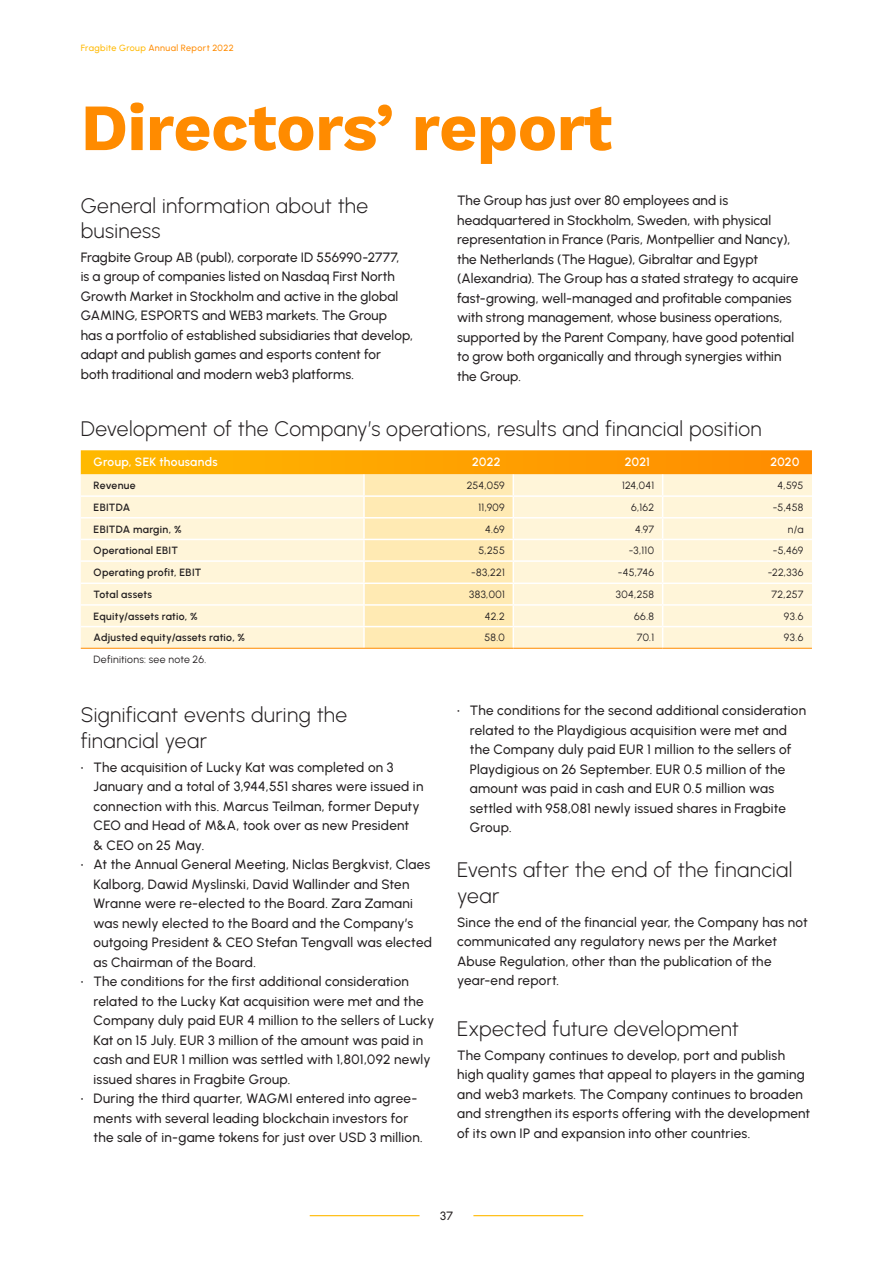
<style>
.page{position:relative;width:893px;height:1263px;background:#fff}
.page>*{position:absolute;margin:0;border:0;box-sizing:border-box;transform-origin:0 0}
.t1{font:700 66px "Work Sans";letter-spacing:-.01em;color:#ff8b00}
.t2{font:300 21px/25.5px "Urbanist";letter-spacing:.02em;color:#231f20}
.Punktlista_i_bröd{font:500 13.5px/19.5px "Urbanist";letter-spacing:.015em;color:#231f20}
.Tabellhuvudrad{font:600 12px "Urbanist";letter-spacing:.025em;color:#fff}
.t3{font:500 12px "Urbanist";color:#231f20}
.Tabellcell_siffror_r{font:10.5px "Urbanist";letter-spacing:.025em;color:#231f20}
.Vänster_kolumn_semib{font:600 10.5px "Urbanist";letter-spacing:.03em;color:#231f20}
.Tabellcell{font:10.5px "Urbanist";letter-spacing:.03em;color:#231f20}
.t4{font:500 9px "Urbanist";letter-spacing:.04em;color:#ff8b00}
.s1{color:#ffb900}
</style>
<div class="page">
<hr style="left:310px;top:1215px;width:110px;height:1px;background:#ffb900">
<hr style="left:473px;top:1215px;width:110px;height:1px;background:#ffb900">
<svg style="left:81px;top:450px;width:731px;height:198px;background:#ffe9b9"></svg>
<hr style="left:363px;top:474px;width:2px;height:21px;background:#fff">
<hr style="left:363px;top:497px;width:2px;height:20px;background:#fff">
<hr style="left:363px;top:518px;width:2px;height:21px;background:#fff">
<hr style="left:363px;top:540px;width:2px;height:20px;background:#fff">
<hr style="left:363px;top:562px;width:2px;height:20px;background:#fff">
<hr style="left:363px;top:584px;width:2px;height:20px;background:#fff">
<hr style="left:363px;top:606px;width:2px;height:20px;background:#fff">
<hr style="left:363px;top:627px;width:2px;height:21px;background:#fff">
<hr style="left:81px;top:604px;width:283px;height:2px;background:#fff">
<hr style="left:364px;top:604px;width:149px;height:2px;background:#fff">
<hr style="left:513px;top:604px;width:150px;height:2px;background:#fff">
<hr style="left:663px;top:604px;width:149px;height:2px;background:#fff">
<hr style="left:81px;top:626px;width:283px;height:1px;background:#fff">
<hr style="left:364px;top:626px;width:149px;height:1px;background:#fff">
<hr style="left:513px;top:626px;width:150px;height:1px;background:#fff">
<hr style="left:663px;top:626px;width:149px;height:1px;background:#fff">
<hr style="left:81px;top:539px;width:283px;height:1px;background:#fff">
<hr style="left:364px;top:539px;width:149px;height:1px;background:#fff">
<hr style="left:513px;top:539px;width:150px;height:1px;background:#fff">
<hr style="left:663px;top:539px;width:149px;height:1px;background:#fff">
<hr style="left:81px;top:648px;width:283px;height:1px;background:#ff8b00">
<hr style="left:364px;top:648px;width:149px;height:1px;background:#ff8b00">
<hr style="left:513px;top:648px;width:150px;height:1px;background:#ff8b00">
<hr style="left:663px;top:648px;width:149px;height:1px;background:#ff8b00">
<p class="t4" style="left:81px;top:42px;width:154px"><span class="s1">Fragbite Group</span> Annual Report 2022</p>
<h1 class="t1" style="left:81px;top:89px;width:533px">Directors’ report</h1>
<h2 class="t2" style="left:81px;top:192px;width:289px">General information about the business</h2>
<p class="Punktlista_i_bröd" style="left:81px;top:247px;width:334px">Fragbite Group AB (publ), corporate ID 556990-2777,<br>is a group of companies listed on Nasdaq First North Growth Market in Stockholm and active in the global GAMING, ESPORTS and WEB3 markets. The Group<br>has a portfolio of established subsidiaries that develop, adapt and publish games and esports content for<br>both traditional and modern web3 platforms.</p>
<p class="Punktlista_i_bröd" style="left:457px;top:191px;width:343px">The Group has just over 80 employees and is headquartered in Stockholm, Sweden, with physical representation in France (Paris, Montpellier and Nancy), the Netherlands (The Hague), Gibraltar and Egypt (Alexandria). The Group has a stated strategy to acquire fast-growing, well-managed and profitable companies with strong management, whose business operations, supported by the Parent Company, have good potential to grow both organically and through synergies within the Group.</p>
<h2 class="t2" style="left:81px;top:416px;width:682px">Development of the Company’s operations, results and financial position</h2>
<p class="Tabellhuvudrad" style="left:94px;top:454px;width:126px">Group, SEK thousands</p>
<p class="Tabellhuvudrad" style="left:472px;top:454px;width:30px">2022</p>
<p class="Tabellhuvudrad" style="left:625px;top:454px;width:27px">2021</p>
<p class="Tabellhuvudrad" style="left:770px;top:454px;width:30px">2020</p>
<p class="Vänster_kolumn_semib" style="left:94px;top:479px;width:44px">Revenue</p>
<h1 class="Tabellcell_siffror_r" style="left:467px;top:479px;width:40px">254,059</h1>
<h1 class="Tabellcell_siffror_r" style="left:622px;top:479px;width:34px">124,041</h1>
<h1 class="Tabellcell_siffror_r" style="left:778px;top:479px;width:27px">4,595</h1>
<p class="Vänster_kolumn_semib" style="left:94px;top:500px;width:38px">EBITDA</p>
<h1 class="Tabellcell_siffror_r" style="left:479px;top:500px;width:28px">11,909</h1>
<h1 class="Tabellcell_siffror_r" style="left:631px;top:500px;width:25px">6,162</h1>
<h1 class="Tabellcell_siffror_r" style="left:773px;top:500px;width:32px">-5,458</h1>
<p class="Vänster_kolumn_semib" style="left:94px;top:522px;width:89px">EBITDA margin, %</p>
<h1 class="Tabellcell_siffror_r" style="left:485px;top:522px;width:21px">4.69</h1>
<h1 class="Tabellcell_siffror_r" style="left:635px;top:522px;width:21px">4.97</h1>
<h1 class="Tabellcell_siffror_r" style="left:788px;top:522px;width:17px">n/a</h1>
<p class="Vänster_kolumn_semib" style="left:94px;top:544px;width:86px">Operational EBIT</p>
<h1 class="Tabellcell_siffror_r" style="left:478px;top:544px;width:28px">5,255</h1>
<h1 class="Tabellcell_siffror_r" style="left:629px;top:544px;width:27px">-3,110</h1>
<h1 class="Tabellcell_siffror_r" style="left:773px;top:544px;width:32px">-5,469</h1>
<p class="Vänster_kolumn_semib" style="left:94px;top:565px;width:109px">Operating profit, EBIT</p>
<h1 class="Tabellcell_siffror_r" style="left:471px;top:565px;width:35px">-83,221</h1>
<h1 class="Tabellcell_siffror_r" style="left:618px;top:565px;width:38px">-45,746</h1>
<h1 class="Tabellcell_siffror_r" style="left:768px;top:565px;width:37px">-22,336</h1>
<p class="Vänster_kolumn_semib" style="left:94px;top:587px;width:60px">Total assets</p>
<h1 class="Tabellcell_siffror_r" style="left:469px;top:587px;width:37px">383,001</h1>
<h1 class="Tabellcell_siffror_r" style="left:616px;top:587px;width:40px">304,258</h1>
<h1 class="Tabellcell_siffror_r" style="left:772px;top:587px;width:33px">72,257</h1>
<p class="Vänster_kolumn_semib" style="left:94px;top:609px;width:106px">Equity/assets ratio, %</p>
<h1 class="Tabellcell_siffror_r" style="left:485px;top:609px;width:21px">42.2</h1>
<h1 class="Tabellcell_siffror_r" style="left:634px;top:609px;width:22px">66.8</h1>
<h1 class="Tabellcell_siffror_r" style="left:784px;top:609px;width:21px">93.6</h1>
<p class="Vänster_kolumn_semib" style="left:94px;top:631px;width:153px">Adjusted equity/assets ratio, %</p>
<h1 class="Tabellcell_siffror_r" style="left:484px;top:631px;width:22px">58.0</h1>
<h1 class="Tabellcell_siffror_r" style="left:637px;top:631px;width:19px">70.1</h1>
<h1 class="Tabellcell_siffror_r" style="left:784px;top:631px;width:21px">93.6</h1>
<p class="Tabellcell" style="left:94px;top:652px;width:114px">Definitions: see note 26.</p>
<h2 class="t2" style="left:81px;top:702px;width:268px">Significant events during the financial year</h2>
<p class="Punktlista_i_bröd" style="left:94px;top:757px;width:331px;text-indent:-13px">• The acquisition of Lucky Kat was completed on 3<br>January and a total of 3,944,551 shares were issued in connection with this. Marcus Teilman, former Deputy CEO and Head of M&amp;A, took over as new President<br>&amp; CEO on 25 May.</p>
<p class="Punktlista_i_bröd" style="left:94px;top:854px;width:340px;text-indent:-13px">• At the Annual General Meeting, Niclas Bergkvist, Claes Kalborg, Dawid Myslinski, David Wallinder and Sten Wranne were re-elected to the Board. Zara Zamani was newly elected to the Board and the Company’s outgoing President &amp; CEO Stefan Tengvall was elected as Chairman of the Board.</p>
<p class="Punktlista_i_bröd" style="left:94px;top:971px;width:342px;text-indent:-13px">• The conditions for the first additional consideration related to the Lucky Kat acquisition were met and the Company duly paid EUR 4 million to the sellers of Lucky Kat on 15 July. EUR 3 million of the amount was paid in cash and EUR 1 million was settled with 1,801,092 newly issued shares in Fragbite Group.</p>
<p class="Punktlista_i_bröd" style="left:94px;top:1088px;width:331px;text-indent:-13px">• During the third quarter, WAGMI entered into agree&shy;ments with several leading blockchain investors for the sale of in-game tokens for just over USD 3 million.</p>
<p class="Punktlista_i_bröd" style="left:470px;top:700px;width:338px;text-indent:-13px">• The conditions for the second additional consideration related to the Playdigious acquisition were met and the Company duly paid EUR 1 million to the sellers of Playdigious on 26 September. EUR 0.5 million of the amount was paid in cash and EUR 0.5 million was settled with 958,081 newly issued shares in Fragbite Group.</p>
<h2 class="t2" style="left:457px;top:856px;width:337px">Events after the end of the financial year</h2>
<p class="Punktlista_i_bröd" style="left:457px;top:912px;width:352px">Since the end of the financial year, the Company has not communicated any regulatory news per the Market Abuse Regulation, other than the publication of the year-end report.</p>
<h2 class="t2" style="left:457px;top:1015px;width:283px">Expected future development</h2>
<p class="Punktlista_i_bröd" style="left:457px;top:1045px;width:355px">The Company continues to develop, port and publish high quality games that appeal to players in the gaming and web3 markets. The Company continues to broaden and strengthen its esports offering with the development of its own IP and expansion into other countries.</p>
<p class="t3" style="left:440px;top:1208px;width:14px">37</p>
</div>
